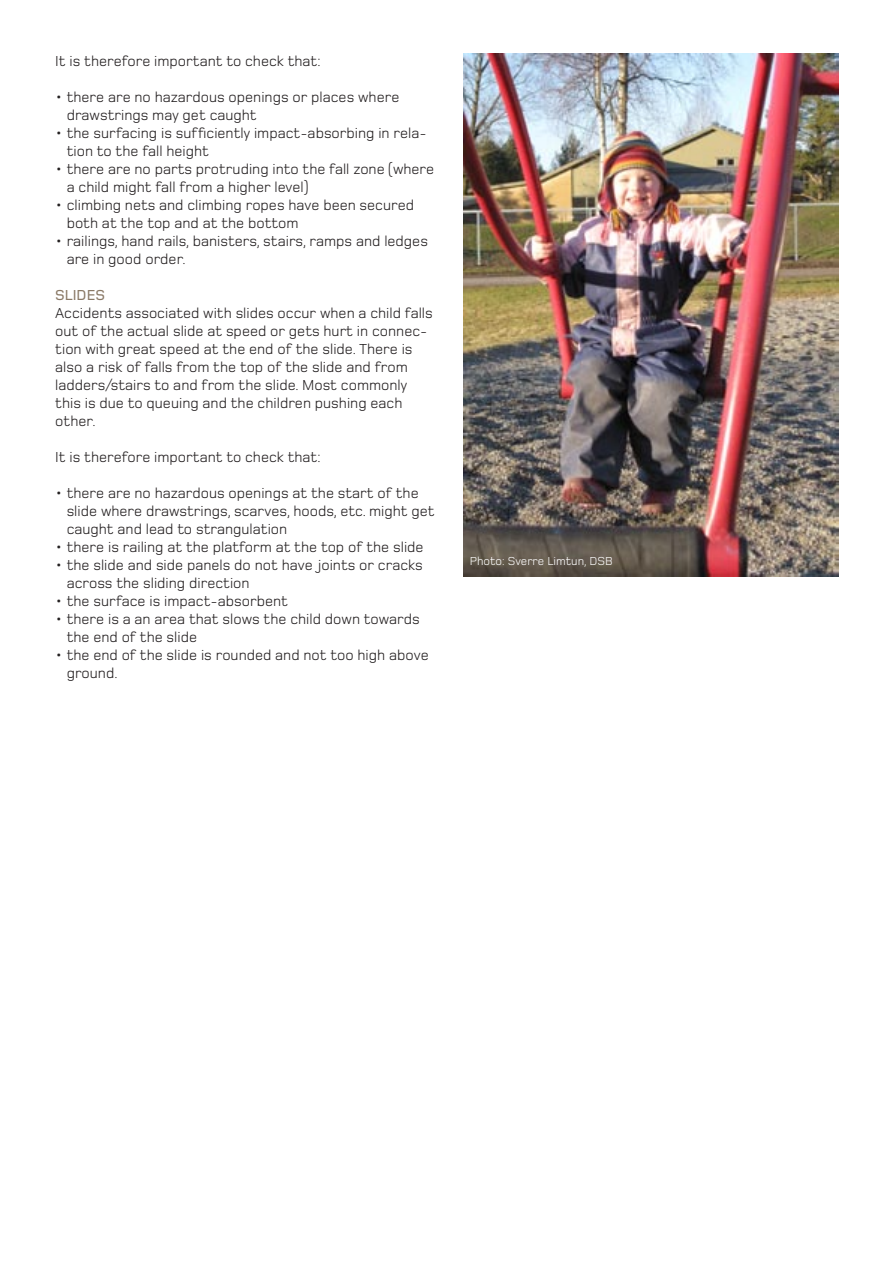
<style>
.page{position:relative;width:893px;height:1263px;background:#fff}
.page>*{position:absolute;margin:0;border:0;box-sizing:border-box;transform-origin:0 0}
.Brødtekst{font:15px/18px "Foundry Monoline";color:#231f20}
.Tittel2{font:500 15px "Foundry Monoline";color:#8a7966}
.Brødtekst-2{font:12px "Foundry Monoline";color:#fff}
</style>
<div class="page">
<img style="left:463px;top:54px;width:376px;height:522px">
<p class="Brødtekst" style="left:55px;top:52px;width:267px">It is therefore important to check that:</p>
<p class="Brødtekst" style="left:67px;top:88px;width:334px;text-indent:-11px">• there are no hazardous openings or places where drawstrings may get caught</p>
<p class="Brødtekst" style="left:67px;top:124px;width:362px;text-indent:-11px">• the surfacing is sufficiently impact-absorbing in rela&shy;tion to the fall height</p>
<p class="Brødtekst" style="left:67px;top:160px;width:369px;text-indent:-11px">• there are no parts protruding into the fall zone (where a child might fall from a higher level)</p>
<p class="Brødtekst" style="left:67px;top:196px;width:349px;text-indent:-11px">• climbing nets and climbing ropes have been secured both at the top and at the bottom</p>
<p class="Brødtekst" style="left:67px;top:232px;width:363px;text-indent:-11px">• railings, hand rails, banisters, stairs, ramps and ledges are in good order.</p>
<p class="Tittel2" style="left:55px;top:287px;width:52px">SLIDES</p>
<p class="Brødtekst" style="left:55px;top:304px;width:379px">Accidents associated with slides occur when a child falls out of the actual slide at speed or gets hurt in connec&shy;tion with great speed at the end of the slide. There is also a risk of falls from the top of the slide and from ladders/stairs to and from the slide. Most commonly this is due to queuing and the children pushing each other.</p>
<p class="Brødtekst" style="left:55px;top:448px;width:267px">It is therefore important to check that:</p>
<p class="Brødtekst" style="left:67px;top:484px;width:370px;text-indent:-11px">• there are no hazardous openings at the start of the slide where drawstrings, scarves, hoods, etc. might get caught and lead to strangulation</p>
<p class="Brødtekst" style="left:55px;top:538px;width:370px">• there is railing at the platform at the top of the slide</p>
<p class="Brødtekst" style="left:67px;top:556px;width:358px;text-indent:-11px">• the slide and side panels do not have joints or cracks across the sliding direction</p>
<p class="Brødtekst" style="left:55px;top:592px;width:234px">• the surface is impact-absorbent</p>
<p class="Brødtekst" style="left:67px;top:610px;width:355px;text-indent:-11px">• there is a an area that slows the child down towards the end of the slide</p>
<p class="Brødtekst" style="left:67px;top:646px;width:364px;text-indent:-11px">• the end of the slide is rounded and not too high above ground.</p>
<p class="Brødtekst-2" style="left:470px;top:555px;width:145px">Photo: Sverre Limtun, DSB</p>
</div>
